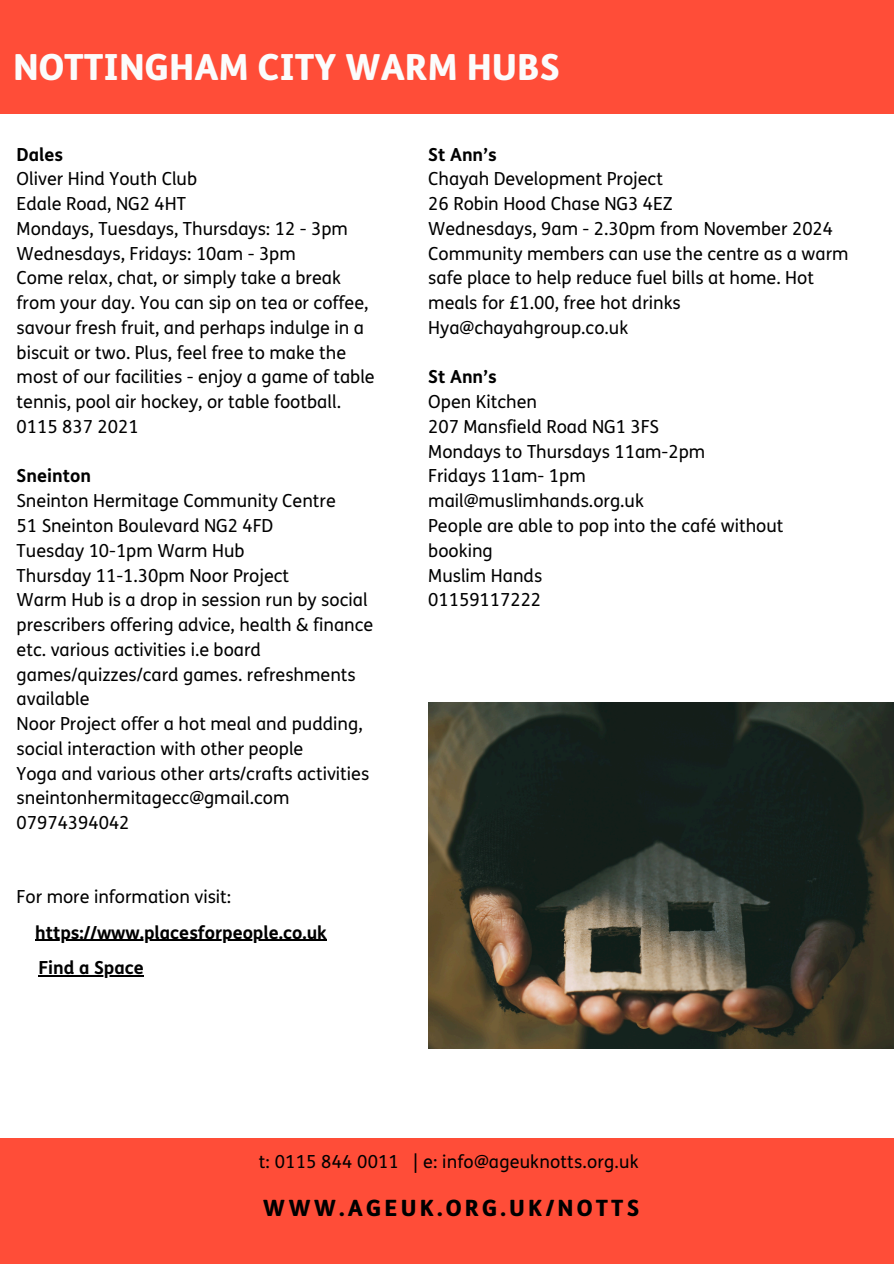
<style>
.page{position:relative;width:894px;height:1264px;background:#fff}
.page>*{position:absolute;margin:0;border:0;box-sizing:border-box;transform-origin:0 0}
.t1{font:800 36px "FS Me";color:#fbfcfc}
.t2{font:800 22.5px "FS Me";letter-spacing:.14em;color:#000}
.t3{font:18px/24.8px "FS Me";color:#000}
.t4{font:700 18px "FS Me";color:#000}
</style>
<div class="page">
<div style="left:0;top:0;width:893px;height:114px;background:#ff4d38"></div>
<img style="left:428px;top:702px;width:465px;height:346px">
<hr style="left:39px;top:975px;width:105px;height:1px;background:#000">
<hr style="left:35px;top:939px;width:292px;height:1px;background:#000">
<div style="left:0;top:1137px;width:893px;height:126px;background:#ff4d38"></div>
<h3 class="t1" style="left:13px;top:45px;width:548px">NOTTINGHAM CITY WARM HUBS</h3>
<h1 class="t4" style="left:17px;top:144px;width:48px">Dales</h1>
<p class="t3" style="left:17px;top:167px;width:182px">Oliver Hind Youth Club</p>
<p class="t3" style="left:17px;top:192px;width:171px">Edale Road, NG2 4HT</p>
<p class="t3" style="left:17px;top:217px;width:333px">Mondays, Tuesdays, Thursdays: 12 - 3pm</p>
<p class="t3" style="left:17px;top:241px;width:280px">Wednesdays, Fridays: 10am - 3pm</p>
<p class="t3" style="left:17px;top:266px;width:359px">Come relax, chat, or simply take a break from your day. You can sip on tea or coffee, savour fresh fruit, and perhaps indulge in a biscuit or two. Plus, feel free to make the most of our facilities - enjoy a game of table tennis, pool air hockey, or table football.</p>
<p class="t3" style="left:17px;top:415px;width:123px">0115 837 2021</p>
<p class="t4" style="left:17px;top:466px;width:76px">Sneinton</p>
<p class="t3" style="left:17px;top:489px;width:320px">Sneinton Hermitage Community Centre</p>
<p class="t3" style="left:17px;top:514px;width:258px">51 Sneinton Boulevard NG2 4FD</p>
<p class="t3" style="left:17px;top:538px;width:229px">Tuesday 10-1pm Warm Hub</p>
<p class="t3" style="left:17px;top:563px;width:274px">Thursday 11-1.30pm Noor Project</p>
<p class="t3" style="left:17px;top:588px;width:358px">Warm Hub is a drop in session run by social prescribers offering advice, health &amp; finance etc. various activities i.e board games/quizzes/card games. refreshments available</p>
<p class="t3" style="left:17px;top:712px;width:347px">Noor Project offer a hot meal and pudding, social interaction with other people</p>
<p class="t3" style="left:17px;top:761px;width:354px">Yoga and various other arts/crafts activities</p>
<p class="t3" style="left:17px;top:786px;width:274px">sneintonhermitagecc@gmail.com</p>
<p class="t3" style="left:17px;top:811px;width:114px">07974394042</p>
<p class="t3" style="left:17px;top:885px;width:216px">For more information visit:</p>
<h3 class="t4" style="left:35px;top:922px;width:293px">https://www.placesforpeople.co.uk</h3>
<p class="t4" style="left:39px;top:957px;width:107px">Find a Space</p>
<p class="t4" style="left:428px;top:144px;width:70px">St Ann’s</p>
<p class="t3" style="left:428px;top:167px;width:236px">Chayah Development Project</p>
<p class="t3" style="left:428px;top:192px;width:246px">26 Robin Hood Chase NG3 4EZ</p>
<p class="t3" style="left:428px;top:217px;width:406px">Wednesdays, 9am - 2.30pm from November 2024</p>
<p class="t3" style="left:428px;top:241px;width:422px">Community members can use the centre as a warm safe place to help reduce fuel bills at home. Hot meals for £1.00, free hot drinks</p>
<p class="t3" style="left:428px;top:316px;width:201px">Hya@chayahgroup.co.uk</p>
<p class="t4" style="left:428px;top:367px;width:70px">St Ann’s</p>
<p class="t3" style="left:428px;top:390px;width:110px">Open Kitchen</p>
<p class="t3" style="left:428px;top:415px;width:232px">207 Mansfield Road NG1 3FS</p>
<p class="t3" style="left:428px;top:439px;width:278px">Mondays to Thursdays 11am-2pm</p>
<p class="t3" style="left:428px;top:464px;width:159px">Fridays 11am- 1pm</p>
<p class="t3" style="left:428px;top:489px;width:217px">mail@muslimhands.org.uk</p>
<p class="t3" style="left:428px;top:514px;width:356px">People are able to pop into the café without booking</p>
<p class="t3" style="left:428px;top:563px;width:115px">Muslim Hands</p>
<p class="t3" style="left:428px;top:588px;width:114px">01159117222</p>
<p class="t3" style="left:259px;top:1150px;width:381px">t: 0115 844 0011 | e: info@ageuknotts.org.uk</p>
<p class="t2" style="left:263px;top:1193px;width:378px">WWW.AGEUK.ORG.UK/NOTTS</p>
</div>
